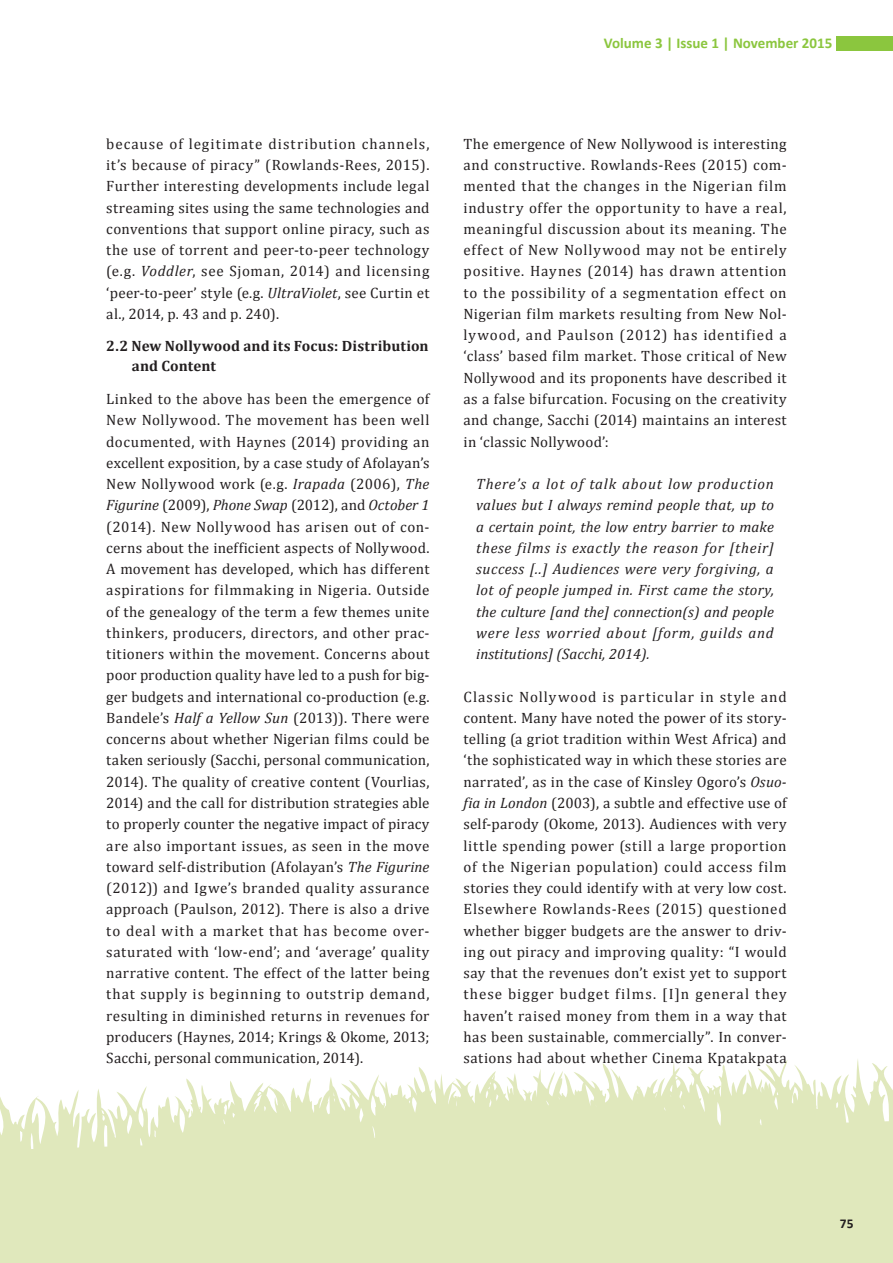
<style>
.page{position:relative;width:893px;height:1263px;background:#fff}
.page>*{position:absolute;margin:0;border:0;box-sizing:border-box;transform-origin:0 0}
.journal{font:15px/21.3px "Cambria";letter-spacing:.02em;color:#231f20;text-align:justify}
.journal_quotation{font:italic 15px/21.3px "Cambria";letter-spacing:.05em;color:#231f20;text-align:justify}
.journal_section_titl{font:700 15px/19.5px "Cambria";letter-spacing:.005em;color:#231f20}
.t1{font:700 15px "Calibri";color:#8bc63e}
.t2{font:700 13.5px "Calibri";color:#231f20}
.s1{font-style:italic}
</style>
<div class="page">
<svg style="left:0;top:1059px;width:893px;height:204px;fill:#e0e8bc"></svg>
<div style="left:836px;top:36px;width:57px;height:15px;background:#8bc63e"></div>
<p class="t1" style="left:604px;top:33px;width:230px">Volume 3 | Issue 1 | November 2015</p>
<p class="journal" style="left:106px;top:133px;width:325px">because of legitimate distribution channels, it’s because of piracy” (Rowlands-Rees, 2015).<br>Further interesting developments include legal streaming sites using the same technologies and conventions that support online piracy, such as the use of torrent and peer-to-peer technology (e.g. <span class="s1">Voddler</span>, see Sjoman, 2014) and licensing ‘peer-to-peer’ style (e.g. <span class="s1">UltraViolet</span>, see Curtin et al., 2014, p. 43 and p. 240).</p>
<p class="journal_section_titl" style="left:132px;top:336px;width:298px;text-indent:-26px">2.2 New Nollywood and its Focus: Distribution and Content</p>
<p class="journal" style="left:106px;top:388px;width:325px">Linked to the above has been the emergence of New Nollywood. The movement has been well documented, with Haynes (2014) providing an excellent exposition, by a case study of Afolayan’s New Nollywood work (e.g. <span class="s1">Irapada</span> (2006), <span class="s1">The Figurine</span> (2009), <span class="s1">Phone Swap</span> (2012), and <span class="s1">October 1 </span>(2014). New Nollywood has arisen out of con&shy;cerns about the inefficient aspects of Nollywood.<br>A movement has developed, which has different aspirations for filmmaking in Nigeria. Outside of the genealogy of the term a few themes unite thinkers, producers, directors, and other prac&shy;titioners within the movement. Concerns about poor production quality have led to a push for big&shy;ger budgets and international co-production (e.g.<br>Bandele’s <span class="s1">Half a Yellow Sun</span> (2013)). There were concerns about whether Nigerian films could be taken seriously (Sacchi, personal communication, 2014). The quality of creative content (Vourlias, 2014) and the call for distribution strategies able to properly counter the negative impact of piracy are also important issues, as seen in the move toward self-distribution (Afolayan’s <span class="s1">The Figurine </span>(2012)) and Igwe’s branded quality assurance approach (Paulson, 2012). There is also a drive to deal with a market that has become over&shy;saturated with ‘low-end’; and ‘average’ quality narrative content. The effect of the latter being that supply is beginning to outstrip demand, resulting in diminished returns in revenues for producers (Haynes, 2014; Krings &amp; Okome, 2013; Sacchi, personal communication, 2014).</p>
<p class="journal" style="left:463px;top:133px;width:325px">The emergence of New Nollywood is interesting and constructive. Rowlands-Rees (2015) com&shy;mented that the changes in the Nigerian film industry offer the opportunity to have a real, meaningful discussion about its meaning. The effect of New Nollywood may not be entirely positive. Haynes (2014) has drawn attention to the possibility of a segmentation effect on Nigerian film markets resulting from New Nol&shy;lywood, and Paulson (2012) has identified a ‘class’ based film market. Those critical of New Nollywood and its proponents have described it as a false bifurcation. Focusing on the creativity and change, Sacchi (2014) maintains an interest in ‘classic Nollywood’:</p>
<p class="journal_quotation" style="left:476px;top:473px;width:299px">There’s a lot of talk about low production values but I always remind people that, up to a certain point, the low entry barrier to make these films is exactly the reason for [their] success [..] Audiences were very forgiving, a lot of people jumped in. First came the story, the culture [and the] connection(s) and people were less worried about [form, guilds and institutions] (Sacchi, 2014).</p>
<p class="journal" style="left:463px;top:686px;width:325px">Classic Nollywood is particular in style and content. Many have noted the power of its story&shy;telling (a griot tradition within West Africa) and ‘the sophisticated way in which these stories are narrated’, as in the case of Kinsley Ogoro’s <span class="s1">Osuo&shy;fia in London</span> (2003), a subtle and effective use of self-parody (Okome, 2013). Audiences with very little spending power (still a large proportion of the Nigerian population) could access film stories they could identify with at very low cost.<br>Elsewhere Rowlands-Rees (2015) questioned whether bigger budgets are the answer to driv&shy;ing out piracy and improving quality: “I would say that the revenues don’t exist yet to support these bigger budget films. [I]n general they haven’t raised money from them in a way that has been sustainable, commercially”. In conver&shy;sations had about whether Cinema Kpatakpata</p>
<p class="t2" style="left:840px;top:1214px;width:15px">75</p>
</div>
